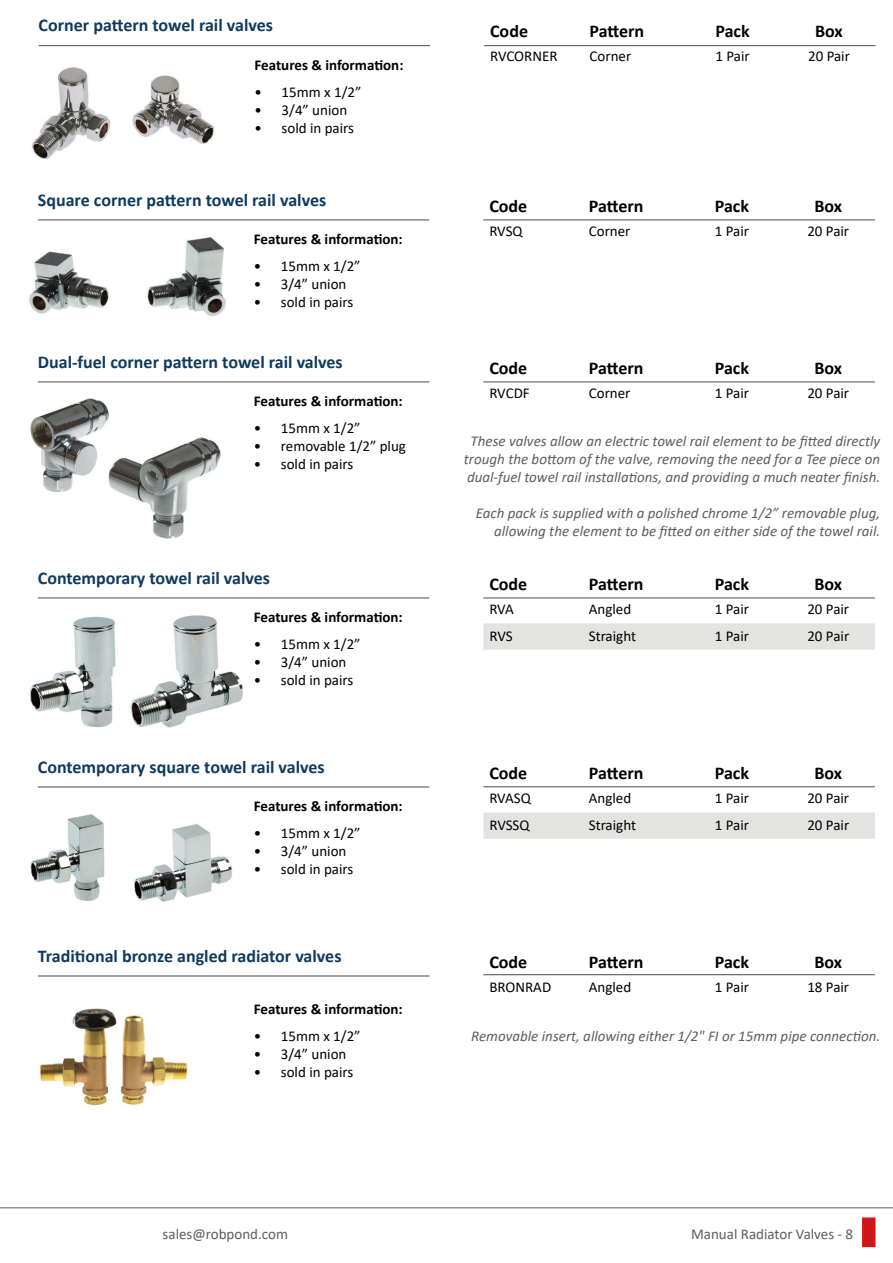
<style>
.page{position:relative;width:893px;height:1263px;background:#fff}
.page>*{position:absolute;margin:0;border:0;box-sizing:border-box;transform-origin:0 0}
.t1{font:700 18px "Calibri";color:#103a5e}
.t2{font:700 18px "Calibri";color:#000}
.t3{font:15px "Calibri";color:#000}
.t4{font:italic 15px/18px "Calibri";color:#5f5e5e;text-align:center}
.t5{font:700 15px "Calibri";color:#000}
.t6{font:15px "Calibri";color:#5f5e5e}
</style>
<div class="page">
<img style="left:29px;top:616px;width:87px;height:112px">
<img style="left:130px;top:615px;width:113px;height:113px">
<img style="left:30px;top:814px;width:75px;height:87px">
<img style="left:133px;top:824px;width:100px;height:78px">
<img style="left:39px;top:1008px;width:149px;height:98px">
<img style="left:32px;top:67px;width:182px;height:92px">
<img style="left:29px;top:237px;width:197px;height:79px">
<img style="left:30px;top:398px;width:191px;height:141px">
<div style="left:483px;top:623px;width:392px;height:27px;background:#e3e3e2"></div>
<div style="left:483px;top:812px;width:392px;height:27px;background:#e3e3e2"></div>
<svg style="left:0;top:1207px;width:893px;height:41px"></svg>
<hr style="left:38px;top:597px;width:391px;height:1px;background:#5f5e5e">
<hr style="left:38px;top:786px;width:391px;height:1px;background:#5f5e5e">
<hr style="left:38px;top:975px;width:391px;height:1px;background:#5f5e5e">
<hr style="left:483px;top:597px;width:392px;height:1px;background:#5f5e5e">
<hr style="left:483px;top:786px;width:392px;height:1px;background:#5f5e5e">
<hr style="left:483px;top:974px;width:392px;height:1px;background:#5f5e5e">
<hr style="left:39px;top:45px;width:391px;height:1px;background:#5f5e5e">
<hr style="left:484px;top:45px;width:392px;height:1px;background:#5f5e5e">
<hr style="left:38px;top:219px;width:391px;height:1px;background:#5f5e5e">
<hr style="left:483px;top:219px;width:392px;height:1px;background:#5f5e5e">
<hr style="left:38px;top:381px;width:391px;height:1px;background:#5f5e5e">
<hr style="left:483px;top:381px;width:392px;height:1px;background:#5f5e5e">
<div style="left:862px;top:1217px;width:13px;height:30px;background:#cd1719;border:2px solid #cd1719"></div>
<p class="t1" style="left:39px;top:13px;width:236px">Corner pattern towel rail valves</p>
<p class="t5" style="left:255px;top:54px;width:150px">Features &amp; information:</p>
<p class="t3" style="left:255px;top:81px;width:108px">• 15mm x 1/2”</p>
<p class="t3" style="left:255px;top:99px;width:94px">• 3/4” union</p>
<p class="t3" style="left:255px;top:117px;width:101px">• sold in pairs</p>
<p class="t1" style="left:38px;top:187px;width:290px">Square corner pattern towel rail valves</p>
<p class="t5" style="left:254px;top:228px;width:150px">Features &amp; information:</p>
<p class="t3" style="left:254px;top:255px;width:108px">• 15mm x 1/2”</p>
<p class="t3" style="left:254px;top:273px;width:94px">• 3/4” union</p>
<p class="t3" style="left:254px;top:291px;width:101px">• sold in pairs</p>
<p class="t1" style="left:38px;top:349px;width:306px">Dual-fuel corner pattern towel rail valves</p>
<p class="t5" style="left:254px;top:390px;width:150px">Features &amp; information:</p>
<p class="t3" style="left:254px;top:417px;width:108px">• 15mm x 1/2”</p>
<p class="t3" style="left:254px;top:435px;width:154px">• removable 1/2” plug</p>
<p class="t3" style="left:254px;top:453px;width:101px">• sold in pairs</p>
<p class="t1" style="left:38px;top:565px;width:234px">Contemporary towel rail valves</p>
<p class="t5" style="left:254px;top:606px;width:150px">Features &amp; information:</p>
<p class="t3" style="left:254px;top:633px;width:108px">• 15mm x 1/2”</p>
<p class="t3" style="left:254px;top:651px;width:94px">• 3/4” union</p>
<p class="t3" style="left:254px;top:669px;width:101px">• sold in pairs</p>
<p class="t1" style="left:38px;top:754px;width:288px">Contemporary square towel rail valves</p>
<p class="t5" style="left:254px;top:795px;width:150px">Features &amp; information:</p>
<p class="t3" style="left:254px;top:822px;width:108px">• 15mm x 1/2”</p>
<p class="t3" style="left:254px;top:840px;width:94px">• 3/4” union</p>
<p class="t3" style="left:254px;top:858px;width:101px">• sold in pairs</p>
<p class="t1" style="left:38px;top:943px;width:305px">Traditional bronze angled radiator valves</p>
<p class="t5" style="left:254px;top:998px;width:150px">Features &amp; information:</p>
<p class="t3" style="left:254px;top:1025px;width:108px">• 15mm x 1/2”</p>
<p class="t3" style="left:254px;top:1043px;width:94px">• 3/4” union</p>
<p class="t3" style="left:254px;top:1061px;width:101px">• sold in pairs</p>
<p class="t2" style="left:490px;top:19px;width:39px">Code</p>
<p class="t2" style="left:589px;top:19px;width:56px">Pattern</p>
<p class="t2" style="left:715px;top:19px;width:36px">Pack</p>
<p class="t2" style="left:815px;top:19px;width:29px">Box</p>
<p class="t3" style="left:490px;top:46px;width:69px">RVCORNER</p>
<p class="t3" style="left:589px;top:46px;width:43px">Corner</p>
<p class="t3" style="left:715px;top:46px;width:36px">1 Pair</p>
<p class="t3" style="left:808px;top:46px;width:43px">20 Pair</p>
<p class="t2" style="left:489px;top:193px;width:39px">Code</p>
<p class="t2" style="left:589px;top:193px;width:56px">Pattern</p>
<p class="t2" style="left:715px;top:193px;width:36px">Pack</p>
<p class="t2" style="left:814px;top:193px;width:29px">Box</p>
<p class="t3" style="left:489px;top:220px;width:35px">RVSQ</p>
<p class="t3" style="left:589px;top:220px;width:43px">Corner</p>
<p class="t3" style="left:715px;top:220px;width:36px">1 Pair</p>
<p class="t3" style="left:807px;top:220px;width:43px">20 Pair</p>
<p class="t2" style="left:489px;top:355px;width:39px">Code</p>
<p class="t2" style="left:589px;top:355px;width:56px">Pattern</p>
<p class="t2" style="left:715px;top:355px;width:36px">Pack</p>
<p class="t2" style="left:814px;top:355px;width:29px">Box</p>
<p class="t3" style="left:489px;top:382px;width:42px">RVCDF</p>
<p class="t3" style="left:589px;top:382px;width:43px">Corner</p>
<p class="t3" style="left:715px;top:382px;width:36px">1 Pair</p>
<p class="t3" style="left:807px;top:382px;width:43px">20 Pair</p>
<p class="t4" style="left:464px;top:432px;width:418px">These valves allow an electric towel rail element to be fitted directly trough the bottom of the valve, removing the need for a Tee piece on dual-fuel towel rail installations, and providing a much neater finish.</p>
<p class="t4" style="left:476px;top:504px;width:406px;text-align:right">Each pack is supplied with a polished chrome 1/2” removable plug, allowing the element to be fitted on either side of the towel rail.</p>
<p class="t2" style="left:489px;top:571px;width:39px">Code</p>
<p class="t2" style="left:589px;top:571px;width:56px">Pattern</p>
<p class="t2" style="left:715px;top:571px;width:36px">Pack</p>
<p class="t2" style="left:814px;top:571px;width:29px">Box</p>
<p class="t3" style="left:489px;top:598px;width:26px">RVA</p>
<p class="t3" style="left:589px;top:598px;width:44px">Angled</p>
<p class="t3" style="left:715px;top:598px;width:36px">1 Pair</p>
<p class="t3" style="left:807px;top:598px;width:43px">20 Pair</p>
<p class="t3" style="left:489px;top:625px;width:25px">RVS</p>
<p class="t3" style="left:589px;top:625px;width:49px">Straight</p>
<p class="t3" style="left:715px;top:625px;width:36px">1 Pair</p>
<p class="t3" style="left:807px;top:625px;width:43px">20 Pair</p>
<p class="t2" style="left:489px;top:760px;width:39px">Code</p>
<p class="t2" style="left:589px;top:760px;width:56px">Pattern</p>
<p class="t2" style="left:715px;top:760px;width:36px">Pack</p>
<p class="t2" style="left:814px;top:760px;width:29px">Box</p>
<p class="t3" style="left:489px;top:787px;width:43px">RVASQ</p>
<p class="t3" style="left:589px;top:787px;width:44px">Angled</p>
<p class="t3" style="left:715px;top:787px;width:36px">1 Pair</p>
<p class="t3" style="left:807px;top:787px;width:43px">20 Pair</p>
<p class="t3" style="left:489px;top:814px;width:42px">RVSSQ</p>
<p class="t3" style="left:589px;top:814px;width:49px">Straight</p>
<p class="t3" style="left:715px;top:814px;width:36px">1 Pair</p>
<p class="t3" style="left:807px;top:814px;width:43px">20 Pair</p>
<p class="t2" style="left:489px;top:949px;width:39px">Code</p>
<p class="t2" style="left:589px;top:949px;width:56px">Pattern</p>
<p class="t2" style="left:715px;top:949px;width:36px">Pack</p>
<p class="t2" style="left:814px;top:949px;width:29px">Box</p>
<p class="t3" style="left:489px;top:976px;width:63px">BRONRAD</p>
<p class="t3" style="left:589px;top:976px;width:44px">Angled</p>
<p class="t3" style="left:715px;top:976px;width:36px">1 Pair</p>
<p class="t3" style="left:807px;top:976px;width:43px">18 Pair</p>
<p class="t4" style="left:471px;top:1026px;width:410px">Removable insert, allowing either 1/2" FI or 15mm pipe connection.</p>
<p class="t6" style="left:163px;top:1224px;width:127px">sales@robpond.com</p>
<p class="t6" style="left:691px;top:1224px;width:164px">Manual Radiator Valves - 8</p>
</div>
